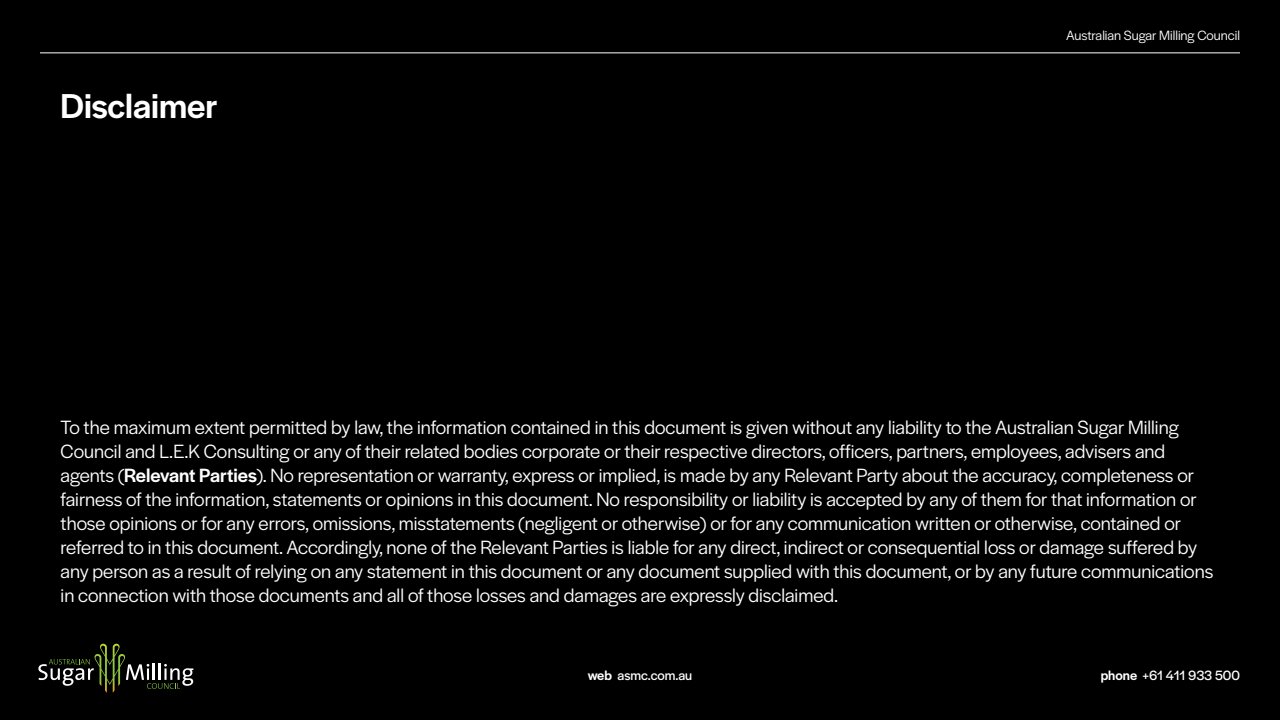
<style>
.page{position:relative;width:1280px;height:720px;background:#000}
.page>*{position:absolute;margin:0;border:0;box-sizing:border-box;transform-origin:0 0}
.t1{font:500 36px "Halyard Display";color:#fff}
.t2{font:20px/24px "Halyard Display";color:#fff}
.t3{font:14px "Halyard Display";letter-spacing:-.005em;color:#fff}
.t4{font:14px "Halyard Display";color:#fff}
.s1{font-weight:500}
</style>
<div class="page">
<hr style="left:40px;top:53px;width:1200px;height:1px;background:#fff">
<svg style="left:38px;top:644px;width:155px;height:49px"></svg>
<p class="t1" style="left:61px;top:80px;width:158px">Disclaimer</p>
<p class="t4" style="left:1066px;top:25px;width:175px">Australian Sugar Milling Council</p>
<p class="t2" style="left:61px;top:414px;width:1154px">To the maximum extent permitted by law, the information contained in this document is given without any liability to the Australian Sugar Milling Council and L.E.K Consulting or any of their related bodies corporate or their respective directors, officers, partners, employees, advisers and agents (<span class="s1">Relevant Parties</span>). No representation or warranty, express or implied, is made by any Relevant Party about the accuracy, completeness or fairness of the information, statements or opinions in this document. No responsibility or liability is accepted by any of them for that information or those opinions or for any errors, omissions, misstatements (negligent or otherwise) or for any communication written or otherwise, contained or referred to in this document. Accordingly, none of the Relevant Parties is liable for any direct, indirect or consequential loss or damage suffered by any person as a result of relying on any statement in this document or any document supplied with this document, or by any future communications in connection with those documents and all of those losses and damages are expressly disclaimed.</p>
<p class="t3" style="left:588px;top:665px;width:106px"><span class="s1">web</span> asmc.com.au</p>
<p class="t3" style="left:1101px;top:665px;width:141px"><span class="s1">phone</span> +61 411 933 500</p>
</div>
